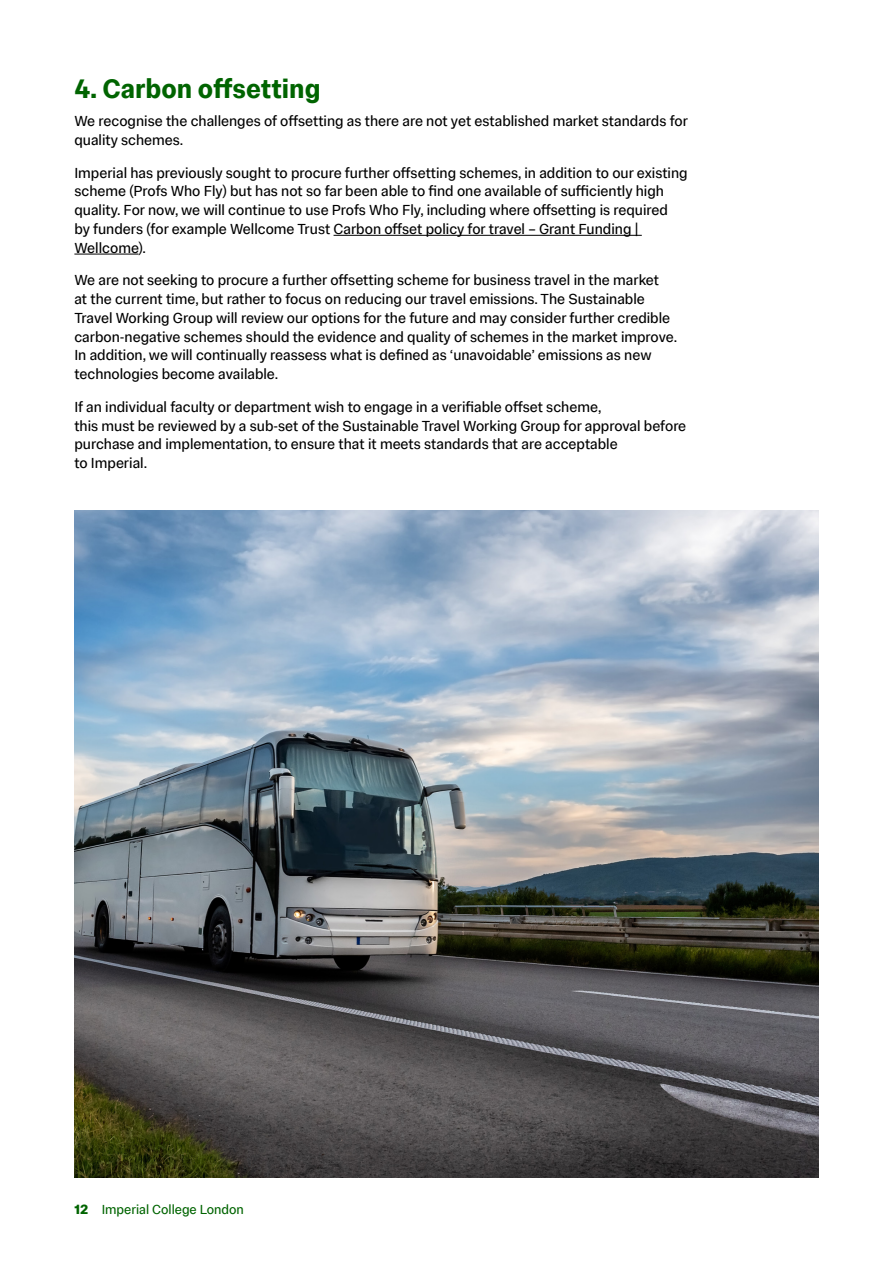
<style>
.page{position:relative;width:893px;height:1263px;background:#fff}
.page>*{position:absolute;margin:0;border:0;box-sizing:border-box;transform-origin:0 0}
.t1{font:600 27px "Imperial Sans Text";color:#006400}
.t2{font:15px/18.8px "Imperial Sans Text";color:#000}
.t3{font:13.5px "Imperial Sans Text";color:#006400}
.s1{font-weight:700}
</style>
<div class="page">
<hr style="left:334px;top:235px;width:308px;height:1px;background:#000">
<hr style="left:74px;top:254px;width:64px;height:1px;background:#000">
<img style="left:74px;top:510px;width:745px;height:668px">
<h1 class="t1" style="left:74px;top:68px;width:248px">4. Carbon offsetting</h1>
<p class="t2" style="left:74px;top:111px;width:615px">We recognise the challenges of offsetting as there are not yet established market standards for quality schemes.</p>
<p class="t2" style="left:74px;top:162px;width:615px">Imperial has previously sought to procure further offsetting schemes, in addition to our existing scheme (Profs Who Fly) but has not so far been able to find one available of sufficiently high quality. For now, we will continue to use Profs Who Fly, including where offsetting is required<br>by funders (for example Wellcome Trust Carbon offset policy for travel – Grant Funding | Wellcome).</p>
<p class="t2" style="left:74px;top:270px;width:604px">We are not seeking to procure a further offsetting scheme for business travel in the market<br>at the current time, but rather to focus on reducing our travel emissions. The Sustainable Travel Working Group will review our options for the future and may consider further credible carbon-negative schemes should the evidence and quality of schemes in the market improve.<br>In addition, we will continually reassess what is defined as ‘unavoidable’ emissions as new technologies become available.</p>
<p class="t2" style="left:74px;top:397px;width:613px">If an individual faculty or department wish to engage in a verifiable offset scheme,<br>this must be reviewed by a sub-set of the Sustainable Travel Working Group for approval before purchase and implementation, to ensure that it meets standards that are acceptable<br>to Imperial.</p>
<p class="t3" style="left:74px;top:1200px;width:171px"><span class="s1">12</span> Imperial College London</p>
</div>
